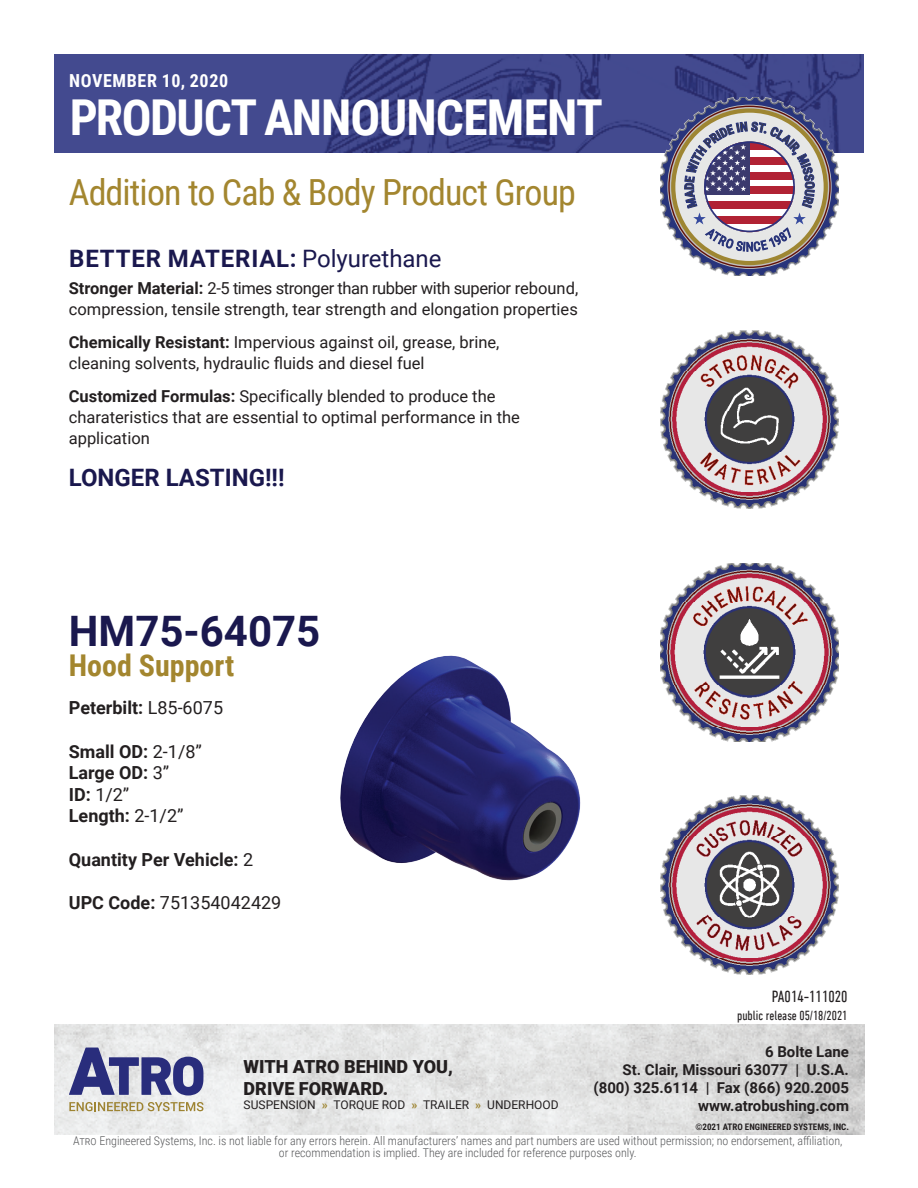
<style>
.page{position:relative;width:918px;height:1188px;background:#fff}
.page>*{position:absolute;margin:0;border:0;box-sizing:border-box;transform-origin:0 0}
.t1{font:700 49.5px "Roboto Condensed";letter-spacing:-.02em;color:#fff}
.t2{font:700 42px "Roboto";color:#1a184e}
.t3{font:36px "Roboto Condensed";letter-spacing:-.025em;color:#a3862f}
.t4{font:700 30px "Roboto Condensed";color:#a3862f}
.t5{font:700 24px "Roboto";letter-spacing:.035em;color:#1a184e}
.t6{font:700 24px "Roboto";letter-spacing:.01em;color:#1a184e}
.t7{font:700 18px/21.6px "Roboto";color:#231f20}
.t8{font:900 18px/21.6px "Roboto";color:#231f20}
.t9{font:18px "Roboto";color:#231f20}
.t10{font:700 18px "Roboto Condensed";letter-spacing:.035em;color:#fff}
.t11{font:16.5px/21px "Roboto";color:#231f20}
.t12{font:condensed 16.5px "DIN Next LT Pro";color:#231f20}
.t13{font:700 15px/18px "Roboto";color:#231f20;text-align:right}
.t14{font:condensed 13.5px "DIN Next LT Pro";color:#231f20}
.t15{font:300 12px/12px "Roboto Condensed";color:#57585a;text-align:center}
.t16{font:12px "Roboto";color:#231f20}
.t17{font:700 9px "Roboto Condensed";color:#231f20}
.s1{font-weight:400}
.s2{font-weight:700}
.s3{font-weight:700;color:#9e8532}
</style>
<div class="page">
<img style="left:54px;top:54px;width:810px;height:99px">
<svg style="left:660px;top:98px;width:179px;height:178px"></svg>
<img style="left:54px;top:1025px;width:810px;height:109px">
<svg style="left:69px;top:1048px;width:134px;height:48px"></svg>
<svg style="left:69px;top:1102px;width:134px;height:9px"></svg>
<img style="left:660px;top:563px;width:179px;height:178px">
<img style="left:660px;top:796px;width:179px;height:178px">
<img style="left:660px;top:330px;width:179px;height:179px">
<img style="left:340px;top:655px;width:241px;height:226px">
<p class="t10" style="left:69px;top:68px;width:161px">NOVEMBER 10, 2020</p>
<h1 class="t1" style="left:70px;top:83px;width:535px">PRODUCT ANNOUNCEMENT</h1>
<h3 class="t3" style="left:69px;top:167px;width:509px">Addition to Cab &amp; Body Product Group</h3>
<h3 class="t5" style="left:69px;top:242px;width:374px">BETTER MATERIAL: <span class="s1">Polyurethane</span></h3>
<p class="t11" style="left:69px;top:277px;width:511px"><span class="s2">Stronger Material:</span> 2-5 times stronger than rubber with superior rebound, compression, tensile strength, tear strength and elongation properties</p>
<p class="t11" style="left:69px;top:331px;width:432px"><span class="s2">Chemically Resistant:</span> Impervious against oil, grease, brine, cleaning solvents, hydraulic fluids and diesel fuel</p>
<p class="t11" style="left:69px;top:385px;width:453px"><span class="s2">Customized Formulas:</span> Specifically blended to produce the charateristics that are essential to optimal performance in the application</p>
<h3 class="t6" style="left:69px;top:461px;width:217px">LONGER LASTING!!!</h3>
<h2 class="t2" style="left:69px;top:602px;width:253px">HM75-64075</h2>
<h3 class="t4" style="left:69px;top:644px;width:167px">Hood Support</h3>
<p class="t7" style="left:69px;top:696px;width:156px">Peterbilt: <span class="s1">L85-6075</span></p>
<p class="t7" style="left:69px;top:740px;width:135px">Small OD: <span class="s1">2-1/8”<br></span>Large OD: <span class="s1">3”<br></span>ID: <span class="s1">1/2”<br></span>Length: <span class="s1">2-1/2”</span></p>
<p class="t7" style="left:69px;top:848px;width:186px">Quantity Per Vehicle: <span class="s1">2</span></p>
<p class="t9" style="left:69px;top:890px;width:214px"><span class="s2">UPC Code:</span> 751354042429</p>
<p class="t8" style="left:244px;top:1056px;width:211px">WITH ATRO BEHIND YOU,<br>DRIVE FORWARD.</p>
<p class="t16" style="left:244px;top:1097px;width:316px">SUSPENSION <span class="s3">»</span> TORQUE ROD <span class="s3">»</span> TRAILER <span class="s3">»</span> UNDERHOOD</p>
<p class="t12" style="left:772px;top:987px;width:77px">PA014-111020</p>
<p class="t14" style="left:737px;top:1008px;width:112px">public release 05/18/2021</p>
<p class="t13" style="left:593px;top:1042px;width:257px">6 Bolte Lane<br>St. Clair, Missouri 63077 | U.S.A. (800) 325.6114 | Fax (866) 920.2005 www.atrobushing.com</p>
<p class="t17" style="left:695px;top:1121px;width:155px">©2021 ATRO ENGINEERED SYSTEMS, INC.</p>
<p class="t15" style="left:73px;top:1134px;width:771px">Atro Engineered Systems, Inc. is not liable for any errors herein. All manufacturers’ names and part numbers are used without permission; no endorsement, affiliation, or recommendation is implied. They are included for reference purposes only.</p>
</div>
